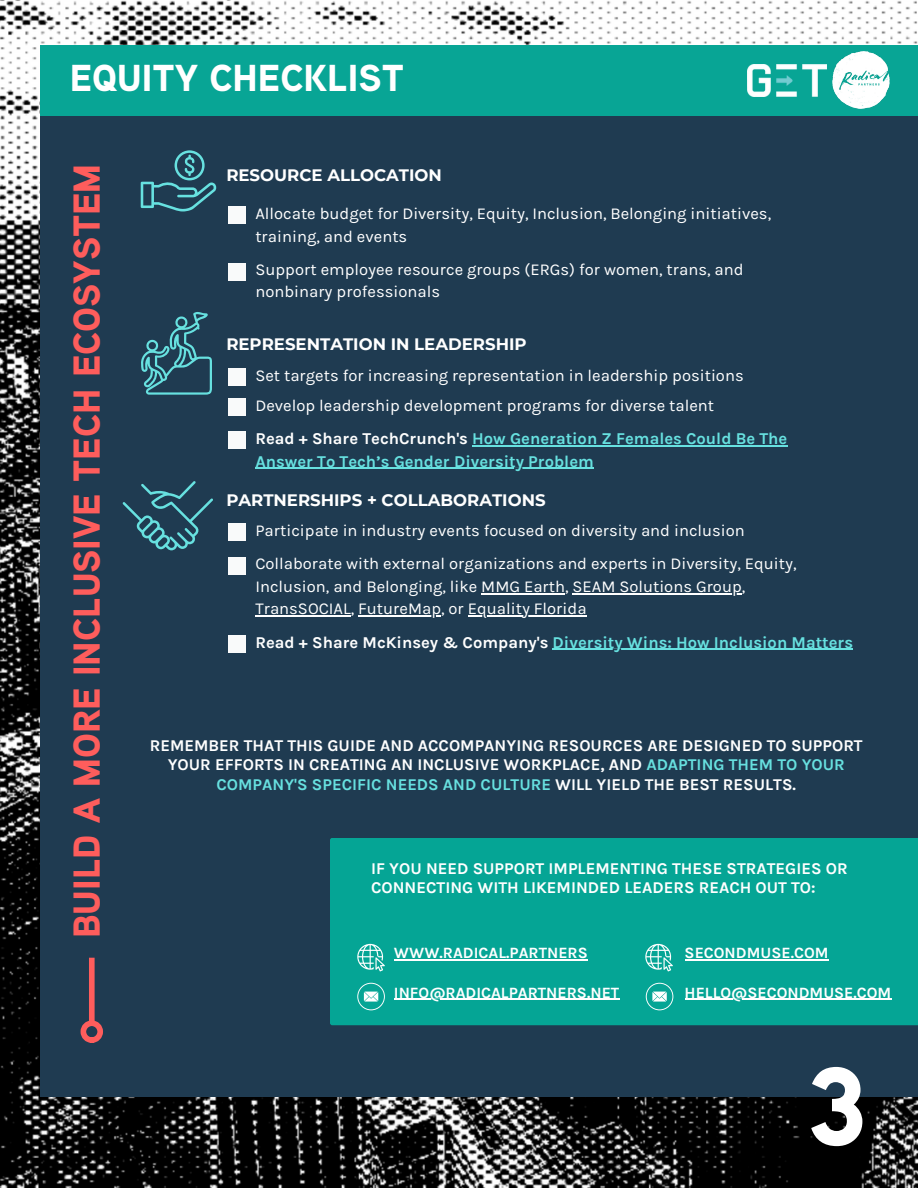
<style>
.page{position:relative;width:918px;height:1188px;background:#fff}
.page>*{position:absolute;margin:0;border:0;box-sizing:border-box;transform-origin:0 0}
.t1{font:900 111px "Aaux Next";color:#fff}
.t2{font:900 37.5px "Aaux Next";color:#fe5d5c}
.t3{font:900 37.5px "Aaux Next";color:#fff}
.t4{font:16.5px/22.8px "Karla";color:#fff}
.t5{font:700 16.5px/19.2px "Karla";color:#fff;text-align:center}
.t6{font:700 16.5px "Karla";color:#67e1e0}
.t7{font:700 16.5px "Montserrat";color:#fff}
.t8{font:700 15.75px "Karla";color:#fff}
.s1{font-weight:700}
.s2{font-weight:700;color:#67e1e0}
.s3{color:#fff}
.s4{color:#67e1e0}
</style>
<div class="page">
<img style="left:0;top:0;width:918px;height:1188px">
<div style="left:40px;top:116px;width:878px;height:980px;background:#1f3b51"></div>
<div style="left:40px;top:46px;width:878px;height:70px;background:#08a595"></div>
<div style="left:89px;top:958px;width:6px;height:64px;background:#fe5d5c"></div>
<div style="left:81px;top:1020px;width:22px;height:23px;border:6px solid #fe5d5c;border-radius:50%"></div>
<div style="left:228px;top:207px;width:17px;height:17px;background:#fff"></div>
<div style="left:228px;top:398px;width:17px;height:17px;background:#fff"></div>
<div style="left:228px;top:524px;width:17px;height:17px;background:#fff"></div>
<div style="left:228px;top:368px;width:17px;height:18px;background:#fff"></div>
<div style="left:228px;top:263px;width:17px;height:17px;background:#fff"></div>
<div style="left:228px;top:557px;width:17px;height:18px;background:#fff"></div>
<div style="left:228px;top:635px;width:17px;height:17px;background:#fff"></div>
<svg style="left:123px;top:481px;width:90px;height:69px"></svg>
<svg style="left:141px;top:312px;width:71px;height:83px"></svg>
<svg style="left:141px;top:150px;width:76px;height:61px"></svg>
<div style="left:228px;top:431px;width:17px;height:17px;background:#fff"></div>
<hr style="left:472px;top:445px;width:315px;height:1px;background:#67e1e0">
<hr style="left:255px;top:468px;width:339px;height:1px;background:#67e1e0">
<hr style="left:481px;top:593px;width:84px;height:1px;background:#fff">
<hr style="left:573px;top:593px;width:169px;height:1px;background:#fff">
<hr style="left:255px;top:616px;width:96px;height:1px;background:#fff">
<hr style="left:358px;top:616px;width:83px;height:1px;background:#fff">
<hr style="left:468px;top:616px;width:119px;height:1px;background:#fff">
<hr style="left:553px;top:649px;width:300px;height:1px;background:#67e1e0">
<img style="left:748px;top:65px;width:79px;height:31px">
<img style="left:832px;top:51px;width:58px;height:58px">
<div style="left:330px;top:838px;width:588px;height:187px;background:#05a595"></div>
<hr style="left:394px;top:960px;width:194px;height:1px;background:#fff">
<hr style="left:394px;top:999px;width:225px;height:1px;background:#fff">
<svg style="left:357px;top:983px;width:28px;height:27px"></svg>
<svg style="left:357px;top:944px;width:28px;height:28px"></svg>
<hr style="left:685px;top:960px;width:144px;height:1px;background:#fff">
<hr style="left:685px;top:999px;width:206px;height:1px;background:#fff">
<svg style="left:646px;top:983px;width:27px;height:27px"></svg>
<svg style="left:645px;top:944px;width:28px;height:28px"></svg>
<h2 class="t3" style="left:70px;top:65px;width:336px">EQUITY CHECKLIST</h2>
<h2 class="t2" style="left:73px;top:938px;width:776px;rotate:-90deg">BUILD A MORE INCLUSIVE TECH ECOSYSTEM</h2>
<p class="t7" style="left:226px;top:165px;width:217px">RESOURCE ALLOCATION</p>
<p class="t4" style="left:255px;top:202px;width:517px">Allocate budget for Diversity, Equity, Inclusion, Belonging initiatives, training, and events</p>
<p class="t4" style="left:255px;top:258px;width:490px">Support employee resource groups (ERGs) for women, trans, and nonbinary professionals</p>
<p class="t7" style="left:226px;top:334px;width:302px">REPRESENTATION IN LEADERSHIP</p>
<p class="t4" style="left:255px;top:364px;width:490px">Set targets for increasing representation in leadership positions</p>
<p class="t4" style="left:255px;top:389px;width:533px;line-height:33.2px">Develop leadership development programs for diverse talent<br><span class="s1">Read + Share TechCrunch's</span> <span class="s2">How Generation Z Females Could Be The</span></p>
<p class="t6" style="left:255px;top:451px;width:340px">Answer To Tech’s Gender Diversity Problem</p>
<p class="t7" style="left:226px;top:490px;width:321px">PARTNERSHIPS + COLLABORATIONS</p>
<p class="t4" style="left:255px;top:519px;width:491px">Participate in industry events focused on diversity and inclusion</p>
<p class="t4" style="left:255px;top:553px;width:543px">Collaborate with external organizations and experts in Diversity, Equity,<br>Inclusion, and Belonging, like MMG Earth, SEAM Solutions Group,<br>TransSOCIAL, FutureMap, or Equality Florida</p>
<p class="t6" style="left:255px;top:633px;width:599px"><span class="s3">Read + Share McKinsey &amp; Company's</span> Diversity Wins: How Inclusion Matters</p>
<p class="t5" style="left:150px;top:736px;width:714px">REMEMBER THAT THIS GUIDE AND ACCOMPANYING RESOURCES ARE DESIGNED TO SUPPORT<br>YOUR EFFORTS IN CREATING AN INCLUSIVE WORKPLACE, AND <span class="s4">ADAPTING THEM TO YOUR<br>COMPANY'S SPECIFIC NEEDS AND CULTURE</span> WILL YIELD THE BEST RESULTS.</p>
<p class="t5" style="left:371px;top:859px;width:478px;text-align:left">IF YOU NEED SUPPORT IMPLEMENTING THESE STRATEGIES OR<br>CONNECTING WITH LIKEMINDED LEADERS REACH OUT TO:</p>
<p class="t8" style="left:394px;top:944px;width:195px">WWW.RADICAL.PARTNERS</p>
<p class="t8" style="left:394px;top:983px;width:227px">INFO@RADICALPARTNERS.NET</p>
<p class="t8" style="left:685px;top:944px;width:145px">SECONDMUSE.COM</p>
<p class="t8" style="left:685px;top:983px;width:208px">HELLO@SECONDMUSE.COM</p>
<h1 class="t1" style="left:807px;top:1068px;width:63px">3</h1>
</div>
